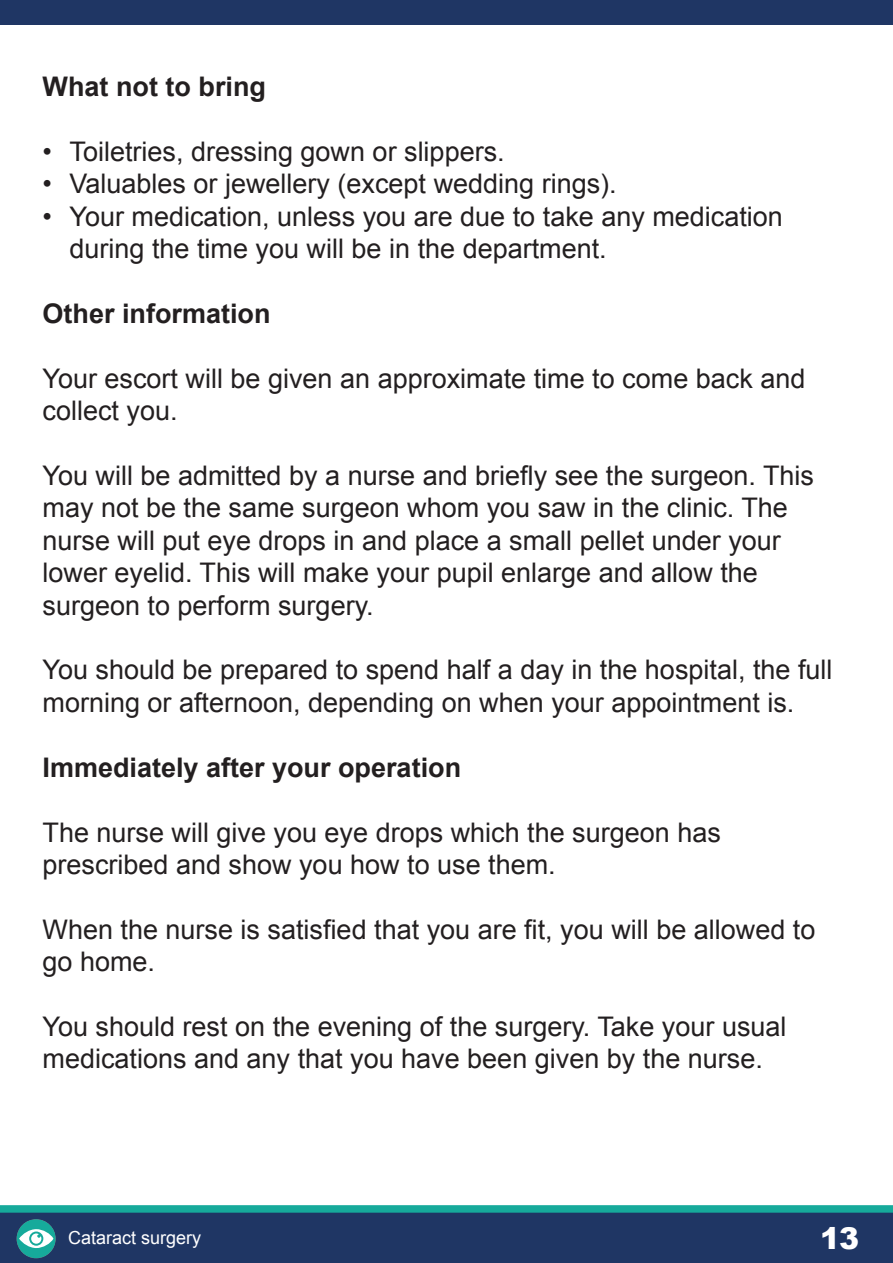
<style>
.page{position:relative;width:893px;height:1263px;background:#fff}
.page>*{position:absolute;margin:0;border:0;box-sizing:border-box;transform-origin:0 0}
.t1{font:900 30px "Arial";color:#fff}
.t2{font:27px/32.4px "Arial";color:#231f20}
.t3{font:700 27px "Arial";color:#231f20}
.t4{font:18px "Arial";color:#fff}
</style>
<div class="page">
<div style="left:0;top:0;width:893px;height:25px;background:#1f3664"></div>
<div style="left:0;top:1208px;width:893px;height:55px;background:#1f3664"></div>
<div style="left:0;top:1205px;width:893px;height:8px;background:#16aa9b"></div>
<div style="left:17px;top:1219px;width:39px;height:39px;background:#16aa9b;border-radius:50%"></div>
<svg style="left:19px;top:1229px;width:34px;height:19px"></svg>
<p class="t3" style="left:43px;top:69px;width:225px">What not to bring</p>
<p class="t2" style="left:43px;top:136px;width:464px">• Toiletries, dressing gown or slippers.</p>
<p class="t2" style="left:43px;top:168px;width:576px">• Valuables or jewellery (except wedding rings).</p>
<p class="t2" style="left:70px;top:200px;width:715px;text-indent:-27px">• Your medication, unless you are due to take any medication during the time you will be in the department.</p>
<p class="t3" style="left:43px;top:296px;width:230px">Other information</p>
<p class="t2" style="left:43px;top:362px;width:764px">Your escort will be given an approximate time to come back and collect you.</p>
<p class="t2" style="left:43px;top:460px;width:773px">You will be admitted by a nurse and briefly see the surgeon. This may not be the same surgeon whom you saw in the clinic. The nurse will put eye drops in and place a small pellet under your lower eyelid. This will make your pupil enlarge and allow the surgeon to perform surgery.</p>
<p class="t2" style="left:43px;top:654px;width:791px">You should be prepared to spend half a day in the hospital, the full morning or afternoon, depending on when your appointment is.</p>
<p class="t3" style="left:43px;top:749px;width:420px">Immediately after your operation</p>
<p class="t2" style="left:43px;top:816px;width:680px">The nurse will give you eye drops which the surgeon has prescribed and show you how to use them.</p>
<p class="t2" style="left:43px;top:913px;width:774px">When the nurse is satisfied that you are fit, you will be allowed to go home.</p>
<p class="t2" style="left:43px;top:1010px;width:745px">You should rest on the evening of the surgery. Take your usual medications and any that you have been given by the nurse.</p>
<p class="t4" style="left:68px;top:1226px;width:135px">Cataract surgery</p>
<p class="t1" style="left:820px;top:1216px;width:41px">13</p>
</div>
